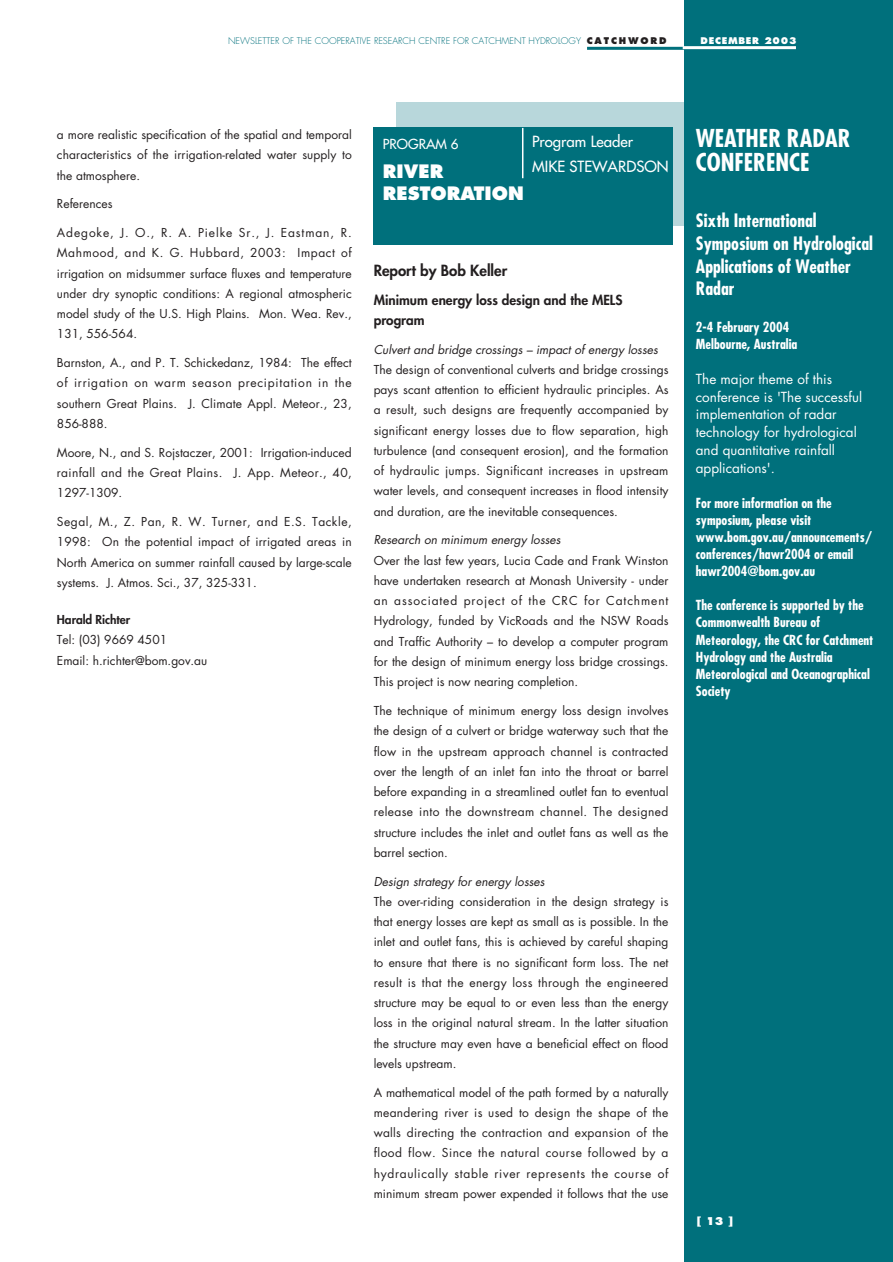
<style>
.page{position:relative;width:893px;height:1262px;background:#fff}
.page>*{position:absolute;margin:0;border:0;box-sizing:border-box;transform-origin:0 0}
.t1{font:700 condensed 24px/24px "Futura";color:#fff}
.t2{font:700 condensed 18px/22.8px "Futura";color:#fff}
.t3{font:800 18px/22.5px "Futura";color:#fff}
.t4{font:15px/25.5px "Futura";color:#fff}
.t5{font:800 15px "Futura";color:#231f20}
.t6{font:700 condensed 13.5px/17.1px "Futura";color:#fff}
.t7{font:13.5px/17.7px "Futura";color:#fff}
.t8{font:800 13.5px/20.2px "Futura";color:#231f20}
.t9{font:13.5px "Futura";color:#fff}
.t10{font:12px/20.2px "Futura";color:#231f20;text-align:justify}
.t11{font:italic 12px "Futura";color:#231f20}
.t12{font:800 12px "Futura";letter-spacing:-.005em;color:#231f20}
.t13{font:800 10.5px "Futura";color:#fff}
.t14{font:300 9px "Futura";color:#00707c}
.t15{font:800 9px "Futura";letter-spacing:.085em;color:#fff}
.s1{font-weight:800;color:#231f20}
</style>
<div class="page">
<div style="left:397px;top:103px;width:304px;height:123px;background:#b8d7db"></div>
<div style="left:684px;top:0;width:208px;height:1261px;background:#00707c"></div>
<hr style="left:587px;top:47px;width:98px;height:3px;background:#00707c">
<hr style="left:682px;top:46px;width:114px;height:3px;background:#fff">
<div style="left:373px;top:127px;width:300px;height:118px;background:#00707c"></div>
<hr style="left:522px;top:128px;width:1px;height:50px;background:#fff">
<p class="t14" style="left:228px;top:36px;width:440px">NEWSLETTER OF THE COOPERATIVE RESEARCH CENTRE FOR CATCHMENT HYDROLOGY <span class="s1">C A T C H W O R D</span></p>
<p class="t15" style="left:700px;top:36px;width:98px">DECEMBER 2003</p>
<p class="t10" style="left:57px;top:125px;width:296px">a more realistic specification of the spatial and temporal characteristics of the irrigation-related water supply to the atmosphere.</p>
<p class="t10" style="left:57px;top:195px;width:57px">References</p>
<p class="t10" style="left:57px;top:224px;width:296px">Adegoke, J. O., R. A. Pielke Sr., J. Eastman, R.<br>Mahmood, and K. G. Hubbard, 2003: Impact of irrigation on midsummer surface fluxes and temperature under dry synoptic conditions: A regional atmospheric model study of the U.S. High Plains. Mon. Wea. Rev., 131, 556-564.</p>
<p class="t10" style="left:57px;top:354px;width:296px">Barnston, A., and P. T. Schickedanz, 1984: The effect of irrigation on warm season precipitation in the southern Great Plains. J. Climate Appl. Meteor., 23, 856-888.</p>
<p class="t10" style="left:57px;top:443px;width:296px">Moore, N., and S. Rojstaczer, 2001: Irrigation-induced rainfall and the Great Plains. J. App. Meteor., 40, 1297-1309.</p>
<p class="t10" style="left:57px;top:512px;width:296px">Segal, M., Z. Pan, R. W. Turner, and E.S. Tackle, 1998: On the potential impact of irrigated areas in North America on summer rainfall caused by large-scale systems. J. Atmos. Sci., 37, 325-331.</p>
<p class="t12" style="left:57px;top:614px;width:75px">Harald Richter</p>
<p class="t10" style="left:57px;top:631px;width:152px">Tel: (03) 9669 4501<br>Email: h.richter@bom.gov.au</p>
<p class="t9" style="left:383px;top:137px;width:77px">PROGRAM 6</p>
<h2 class="t3" style="left:383px;top:161px;width:142px">RIVER<br>RESTORATION</h2>
<p class="t4" style="left:532px;top:130px;width:138px">Program Leader<br>MIKE STEWARDSON</p>
<p class="t5" style="left:374px;top:263px;width:135px">Report by Bob Keller</p>
<p class="t8" style="left:374px;top:290px;width:250px">Minimum energy loss design and the MELS program</p>
<p class="t11" style="left:374px;top:344px;width:285px">Culvert and bridge crossings – impact of energy losses</p>
<p class="t10" style="left:374px;top:360px;width:296px">The design of conventional culverts and bridge crossings pays scant attention to efficient hydraulic principles. As a result, such designs are frequently accompanied by significant energy losses due to flow separation, high turbulence (and consequent erosion), and the formation of hydraulic jumps. Significant increases in upstream water levels, and consequent increases in flood intensity and duration, are the inevitable consequences.</p>
<p class="t11" style="left:374px;top:534px;width:188px">Research on minimum energy losses</p>
<p class="t10" style="left:374px;top:551px;width:296px">Over the last few years, Lucia Cade and Frank Winston have undertaken research at Monash University - under an associated project of the CRC for Catchment Hydrology, funded by VicRoads and the NSW Roads and Traffic Authority – to develop a computer program for the design of minimum energy loss bridge crossings.<br>This project is now nearing completion.</p>
<p class="t10" style="left:374px;top:701px;width:296px">The technique of minimum energy loss design involves the design of a culvert or bridge waterway such that the flow in the upstream approach channel is contracted over the length of an inlet fan into the throat or barrel before expanding in a streamlined outlet fan to eventual release into the downstream channel. The designed structure includes the inlet and outlet fans as well as the barrel section.</p>
<p class="t11" style="left:374px;top:875px;width:172px">Design strategy for energy losses</p>
<p class="t10" style="left:374px;top:892px;width:296px">The over-riding consideration in the design strategy is that energy losses are kept as small as is possible. In the inlet and outlet fans, this is achieved by careful shaping to ensure that there is no significant form loss. The net result is that the energy loss through the engineered structure may be equal to or even less than the energy loss in the original natural stream. In the latter situation the structure may even have a beneficial effect on flood levels upstream.</p>
<p class="t10" style="left:374px;top:1083px;width:296px">A mathematical model of the path formed by a naturally meandering river is used to design the shape of the walls directing the contraction and expansion of the flood flow. Since the natural course followed by a hydraulically stable river represents the course of minimum stream power expended it follows that the use</p>
<h1 class="t1" style="left:695px;top:128px;width:156px">WEATHER RADAR<br>CONFERENCE</h1>
<h2 class="t2" style="left:695px;top:210px;width:179px">Sixth International<br>Symposium on Hydrological<br>Applications of Weather<br>Radar</h2>
<p class="t6" style="left:695px;top:319px;width:103px">2-4 February 2004<br>Melbourne, Australia</p>
<p class="t7" style="left:695px;top:371px;width:168px">The major theme of this conference is 'The successful implementation of radar technology for hydrological and quantitative rainfall applications'.</p>
<p class="t6" style="left:695px;top:495px;width:178px">For more information on the symposium, please visit www.bom.gov.au/announcements/ conferences/hawr2004 or email hawr2004@bom.gov.au</p>
<p class="t6" style="left:695px;top:598px;width:179px">The conference is supported by the<br>Commonwealth Bureau of<br>Meteorology, the CRC for Catchment<br>Hydrology and the Australia<br>Meteorological and Oceanographical<br>Society</p>
<p class="t13" style="left:697px;top:1216px;width:38px">[ 13 ]</p>
</div>
